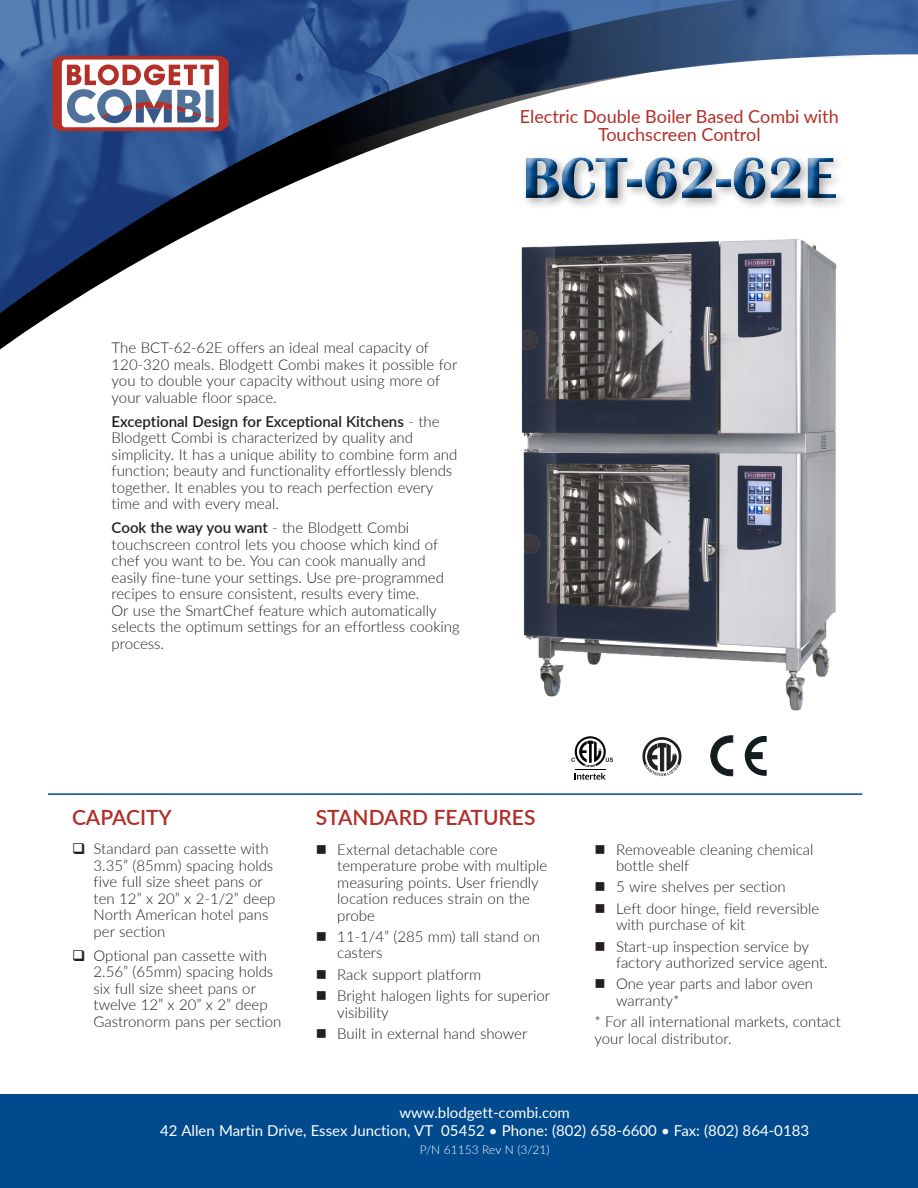
<style>
.page{position:relative;width:918px;height:1188px;background:#fff}
.page>*{position:absolute;margin:0;border:0;box-sizing:border-box;transform-origin:0 0}
.t1{font:700 60px "Britannic";color:#004a8d}
.Subhead{font:600 21px "Lato";color:#b12e28}
._12_pt_center{font:18px "Lato";color:#b12e28}
._10_pt_flush_left{font:300 15px/16.5px "Lato";color:#231f20}
._10_pt_center{font:15px "Lato";color:#fff}
._10_pt_center-2{font:300 12px "Lato";color:#fff}
.s1{font-weight:600}
</style>
<div class="page">
<svg style="left:0;top:0;width:918px;height:350px"></svg>
<svg style="left:52px;top:56px;width:177px;height:75px"></svg>
<div style="left:0;top:1095px;width:918px;height:93px;background:#004a8d"></div>
<hr style="left:48px;top:793px;width:814px;height:2px;background:#004a8d">
<img style="left:507px;top:223px;width:343px;height:488px">
<div style="left:521px;top:153px;width:326px;height:58px;background:#fff"></div>
<div style="left:515px;top:147px;width:330px;height:58px;background:#fff"></div>
<div style="left:517px;top:151px;width:330px;height:58px;background:#231f20;opacity:.75"></div>
<svg style="left:642px;top:737px;width:40px;height:39px"></svg>
<svg style="left:745px;top:736px;width:22px;height:40px"></svg>
<svg style="left:711px;top:736px;width:22px;height:40px"></svg>
<svg style="left:575px;top:773px;width:31px;height:7px"></svg>
<hr style="left:575px;top:770px;width:31px;height:1px;background:#000">
<svg style="left:571px;top:736px;width:42px;height:31px"></svg>
<p class="_12_pt_center" style="left:520px;top:103px;width:320px">Electric Double Boiler Based Combi with</p>
<p class="_12_pt_center" style="left:598px;top:121px;width:164px">Touchscreen Control</p>
<p class="_10_pt_flush_left" style="left:112px;top:339px;width:347px">The BCT-62-62E offers an ideal meal capacity of 120-320 meals. Blodgett Combi makes it possible for you to double your capacity without using more of your valuable floor space.</p>
<p class="_10_pt_flush_left" style="left:112px;top:413px;width:347px"><span class="s1">Exceptional Design for Exceptional Kitchens</span> - the Blodgett Combi is characterized by quality and simplicity. It has a unique ability to combine form and function; beauty and functionality effortlessly blends together. It enables you to reach perfection every time and with every meal.</p>
<p class="_10_pt_flush_left" style="left:112px;top:519px;width:350px"><span class="s1">Cook the way you want</span> - the Blodgett Combi touchscreen control lets you choose which kind of chef you want to be. You can cook manually and easily fine-tune your settings. Use pre-programmed recipes to ensure consistent, results every time.<br>Or use the SmartChef feature which automatically selects the optimum settings for an effortless cooking process.</p>
<h1 class="t1" style="left:522px;top:144px;width:315px">BCT-62-62E</h1>
<p class="Subhead" style="left:72px;top:802px;width:101px">CAPACITY</p>
<p class="_10_pt_flush_left" style="left:94px;top:840px;width:183px">Standard pan cassette with<br>3.35” (85mm) spacing holds five full size sheet pans or ten 12” x 20” x 2-1/2” deep<br>North American hotel pans per section</p>
<p class="_10_pt_flush_left" style="left:94px;top:947px;width:189px">Optional pan cassette with<br>2.56” (65mm) spacing holds six full size sheet pans or twelve 12” x 20” x 2” deep<br>Gastronorm pans per section</p>
<p class="Subhead" style="left:316px;top:802px;width:221px">STANDARD FEATURES</p>
<p class="_10_pt_flush_left" style="left:337px;top:840px;width:211px">External detachable core temperature probe with multiple measuring points. User friendly location reduces strain on the probe</p>
<p class="_10_pt_flush_left" style="left:337px;top:928px;width:204px">11-1/4” (285 mm) tall stand on casters</p>
<p class="_10_pt_flush_left" style="left:337px;top:966px;width:145px">Rack support platform</p>
<p class="_10_pt_flush_left" style="left:337px;top:987px;width:214px">Bright halogen lights for superior visibility</p>
<p class="_10_pt_flush_left" style="left:337px;top:1025px;width:192px">Built in external hand shower</p>
<p class="_10_pt_flush_left" style="left:616px;top:840px;width:199px">Removeable cleaning chemical bottle shelf</p>
<p class="_10_pt_flush_left" style="left:616px;top:878px;width:171px">5 wire shelves per section</p>
<p class="_10_pt_flush_left" style="left:616px;top:900px;width:205px">Left door hinge, field reversible with purchase of kit</p>
<p class="_10_pt_flush_left" style="left:616px;top:937px;width:213px">Start-up inspection service by factory authorized service agent.</p>
<p class="_10_pt_flush_left" style="left:616px;top:975px;width:199px">One year parts and labor oven warranty*</p>
<p class="_10_pt_flush_left" style="left:594px;top:1013px;width:248px">* For all international markets, contact your local distributor.</p>
<p class="_10_pt_center" style="left:399px;top:1102px;width:172px">www.blodgett-combi.com</p>
<p class="_10_pt_center" style="left:160px;top:1120px;width:650px">42 Allen Martin Drive, Essex Junction, VT 05452 • Phone: (802) 658-6600 • Fax: (802) 864-0183</p>
<p class="_10_pt_center-2" style="left:420px;top:1141px;width:131px">P/N 61153 Rev N (3/21)</p>
</div>
